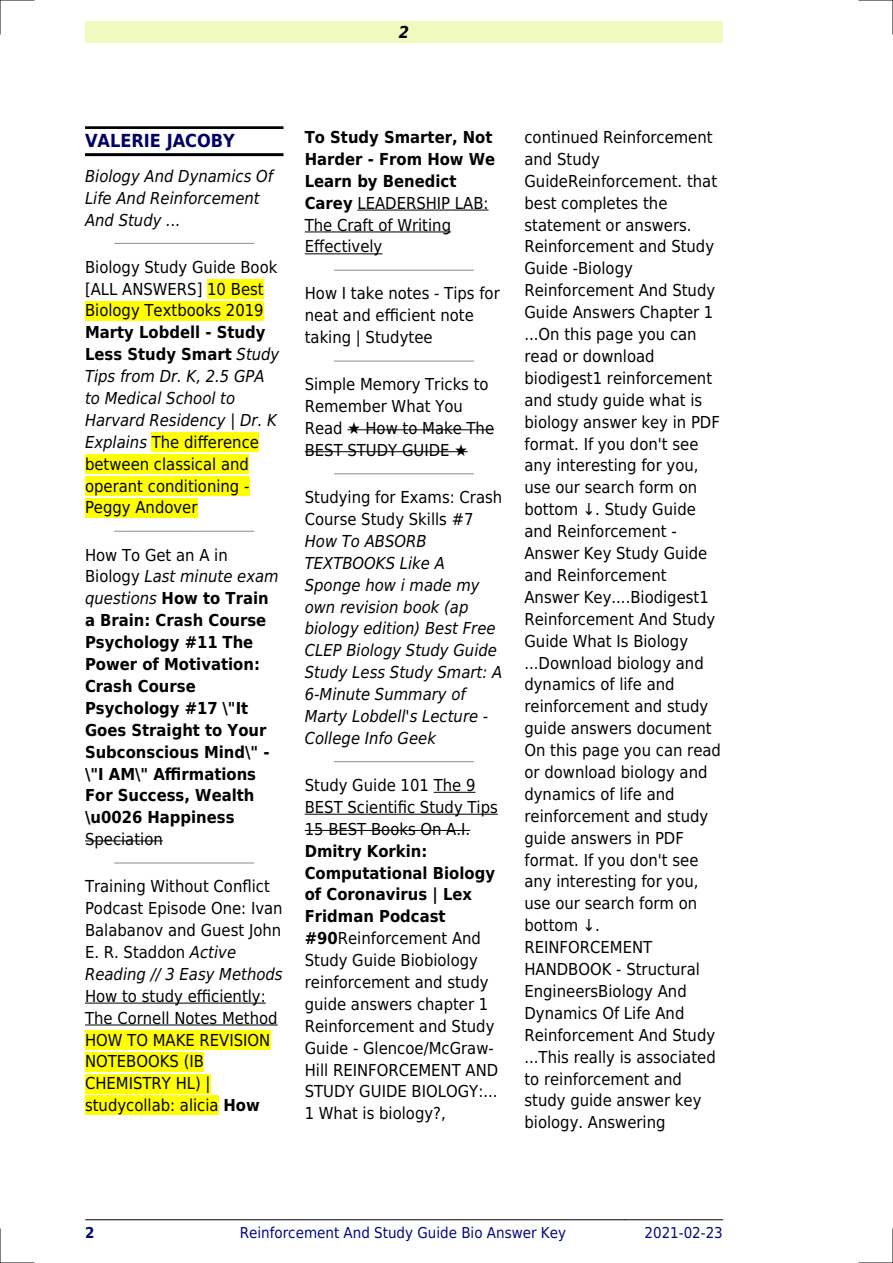
<style>
.page{position:relative;width:893px;height:1263px;background:#fff}
.page>*{position:absolute;margin:0;border:0;box-sizing:border-box;transform-origin:0 0}
.t1{font:700 18px "DejaVu Sans Condensed";color:#006}
.t2{font:16.5px/21.9px "DejaVu Sans Condensed";color:#000}
.t3{font:italic 16.5px/21.9px "DejaVu Sans Condensed";color:#000}
.t4{font:700 16.5px/21.9px "DejaVu Sans Condensed";color:#000}
.t5{font:italic 700 16.5px "DejaVu Sans Condensed";color:#000}
.t6{font:15px "DejaVu Sans Condensed";color:#000880}
.t7{font:700 15px "DejaVu Sans Condensed";color:#000880}
.s1{font-weight:700;font-style:normal}
.s2{font-style:normal}
.s3{font-weight:400}
.s4{font-weight:400;font-style:italic}
.s5{font-style:italic}
.s6{font-weight:700}
</style>
<div class="page">
<div style="left:85px;top:21px;width:638px;height:22px;background:#effbbe"></div>
<hr style="left:85px;top:1219px;width:96px;height:1px;background:#000">
<hr style="left:181px;top:1219px;width:444px;height:1px;background:#000">
<hr style="left:625px;top:1219px;width:98px;height:1px;background:#000">
<hr style="left:85px;top:126px;width:198px;height:3px;background:#000">
<hr style="left:85px;top:153px;width:198px;height:3px;background:#000">
<hr style="left:115px;top:243px;width:139px;height:1px;background:#999">
<div style="left:207px;top:279px;width:57px;height:19px;background:#ff0"></div>
<div style="left:85px;top:301px;width:179px;height:19px;background:#ff0"></div>
<div style="left:152px;top:432px;width:107px;height:20px;background:#ff0"></div>
<div style="left:85px;top:454px;width:164px;height:20px;background:#ff0"></div>
<div style="left:85px;top:476px;width:164px;height:19px;background:#ff0"></div>
<div style="left:85px;top:498px;width:113px;height:19px;background:#ff0"></div>
<hr style="left:115px;top:531px;width:139px;height:1px;background:#999">
<hr style="left:85px;top:840px;width:78px;height:1px;background:#000">
<hr style="left:115px;top:862px;width:139px;height:1px;background:#999">
<hr style="left:85px;top:1003px;width:181px;height:1px;background:#000">
<hr style="left:85px;top:1025px;width:193px;height:1px;background:#000">
<div style="left:85px;top:1030px;width:185px;height:19px;background:#ff0"></div>
<div style="left:85px;top:1052px;width:119px;height:19px;background:#ff0"></div>
<div style="left:85px;top:1074px;width:126px;height:19px;background:#ff0"></div>
<div style="left:85px;top:1096px;width:134px;height:19px;background:#ff0"></div>
<hr style="left:357px;top:210px;width:132px;height:1px;background:#000">
<hr style="left:305px;top:232px;width:146px;height:1px;background:#000">
<hr style="left:305px;top:253px;width:77px;height:1px;background:#000">
<hr style="left:334px;top:270px;width:139px;height:1px;background:#999">
<hr style="left:334px;top:360px;width:139px;height:2px;background:#999">
<hr style="left:347px;top:429px;width:147px;height:1px;background:#000">
<hr style="left:305px;top:451px;width:163px;height:1px;background:#000">
<hr style="left:334px;top:473px;width:139px;height:1px;background:#999">
<hr style="left:334px;top:761px;width:139px;height:1px;background:#999">
<hr style="left:434px;top:792px;width:41px;height:1px;background:#000">
<hr style="left:305px;top:814px;width:193px;height:1px;background:#000">
<hr style="left:305px;top:830px;width:165px;height:1px;background:#000">
<hr style="left:0;top:0;width:34px;height:1px;background:#000">
<hr style="left:859px;top:0;width:34px;height:1px;background:#000">
<hr style="left:0;top:1262px;width:34px;height:1px;background:#000">
<hr style="left:859px;top:1262px;width:34px;height:1px;background:#000">
<hr style="left:0;top:0;width:1px;height:34px;background:#000">
<hr style="left:0;top:1229px;width:1px;height:34px;background:#000">
<hr style="left:892px;top:0;width:1px;height:34px;background:#000">
<hr style="left:892px;top:1229px;width:1px;height:34px;background:#000">
<svg style="left:348px;top:429px;width:12px;height:2px"></svg>
<svg style="left:455px;top:451px;width:12px;height:2px"></svg>
<p class="t5" style="left:399px;top:23px;width:12px">2</p>
<p class="t1" style="left:85px;top:131px;width:151px">VALERIE JACOBY</p>
<p class="t3" style="left:85px;top:165px;width:190px">Biology And Dynamics Of<br>Life And Reinforcement<br>And Study ...</p>
<p class="t2" style="left:85px;top:256px;width:194px">Biology Study Guide Book [ALL ANSWERS] 10 Best<br>Biology Textbooks 2019</p>
<p class="t3" style="left:85px;top:322px;width:196px"><span class="s1">Marty Lobdell - Study<br>Less Study Smart</span> Study<br>Tips from Dr. K, 2.5 GPA to Medical School to<br>Harvard Residency | Dr. K<br>Explains <span class="s2">The difference between classical and operant conditioning -<br>Peggy Andover</span></p>
<p class="t4" style="left:85px;top:544px;width:195px"><span class="s3">How To Get an A in<br>Biology</span> <span class="s4">Last minute exam questions</span> How to Train a Brain: Crash Course<br>Psychology #11 The<br>Power of Motivation:<br>Crash Course<br>Psychology #17 \"It<br>Goes Straight to Your<br>Subconscious Mind\" - \"I AM\" Affirmations<br>For Success, Wealth \u0026 Happiness</p>
<p class="t2" style="left:85px;top:828px;width:79px">Speciation</p>
<p class="t2" style="left:85px;top:875px;width:199px">Training Without Conflict<br>Podcast Episode One: Ivan<br>Balabanov and Guest John<br>E. R. Staddon <span class="s5">Active<br>Reading // 3 Easy Methods</span></p>
<p class="t2" style="left:85px;top:985px;width:194px">How to study efficiently:<br>The Cornell Notes Method<br>HOW TO MAKE REVISION<br>NOTEBOOKS (IB<br>CHEMISTRY HL) | studycollab: alicia <span class="s6">How</span></p>
<p class="t4" style="left:305px;top:126px;width:192px">To Study Smarter, Not<br>Harder - From How We<br>Learn by Benedict<br>Carey <span class="s3">LEADERSHIP LAB:<br>The Craft of Writing<br>Effectively</span></p>
<p class="t2" style="left:305px;top:283px;width:197px">How I take notes - Tips for neat and efficient note taking | Studytee</p>
<p class="t2" style="left:305px;top:374px;width:185px">Simple Memory Tricks to<br>Remember What You<br>Read</p>
<p class="t2" style="left:305px;top:417px;width:191px;text-indent:61px">How to Make The<br>BEST STUDY GUIDE</p>
<p class="t2" style="left:305px;top:486px;width:199px">Studying for Exams: Crash<br>Course Study Skills #7</p>
<p class="t3" style="left:305px;top:530px;width:199px">How To ABSORB<br>TEXTBOOKS Like A<br>Sponge how i made my own revision book (ap biology edition) Best Free<br>CLEP Biology Study Guide<br>Study Less Study Smart: A<br>6-Minute Summary of<br>Marty Lobdell's Lecture -<br>College Info Geek</p>
<p class="t2" style="left:305px;top:774px;width:195px">Study Guide 101 The 9<br>BEST Scientific Study Tips<br>15 BEST Books On A.I.</p>
<p class="t2" style="left:305px;top:840px;width:195px"><span class="s6">Dmitry Korkin:<br>Computational Biology of Coronavirus | Lex<br>Fridman Podcast #90</span>Reinforcement And<br>Study Guide Biobiology reinforcement and study guide answers chapter 1<br>Reinforcement and Study<br>Guide - Glencoe/McGraw-<br>Hill REINFORCEMENT AND<br>STUDY GUIDE BIOLOGY:...<br>1 What is biology?,</p>
<p class="t2" style="left:524px;top:126px;width:198px">continued Reinforcement and Study<br>GuideReinforcement. that best completes the statement or answers.<br>Reinforcement and Study<br>Guide -Biology<br>Reinforcement And Study<br>Guide Answers Chapter 1 ...On this page you can read or download biodigest1 reinforcement and study guide what is biology answer key in PDF format. If you don't see any interesting for you, use our search form on bottom . Study Guide and Reinforcement -<br>Answer Key Study Guide and Reinforcement<br>Answer Key....Biodigest1<br>Reinforcement And Study<br>Guide What Is Biology ...Download biology and dynamics of life and reinforcement and study guide answers document<br>On this page you can read or download biology and dynamics of life and reinforcement and study guide answers in PDF format. If you don't see any interesting for you, use our search form on bottom .<br>REINFORCEMENT<br>HANDBOOK - Structural<br>EngineersBiology And<br>Dynamics Of Life And<br>Reinforcement And Study ...This really is associated to reinforcement and study guide answer key biology. Answering</p>
<p class="t7" style="left:85px;top:1224px;width:11px">2</p>
<p class="t6" style="left:240px;top:1224px;width:328px">Reinforcement And Study Guide Bio Answer Key</p>
<p class="t6" style="left:644px;top:1224px;width:80px">2021-02-23</p>
</div>
